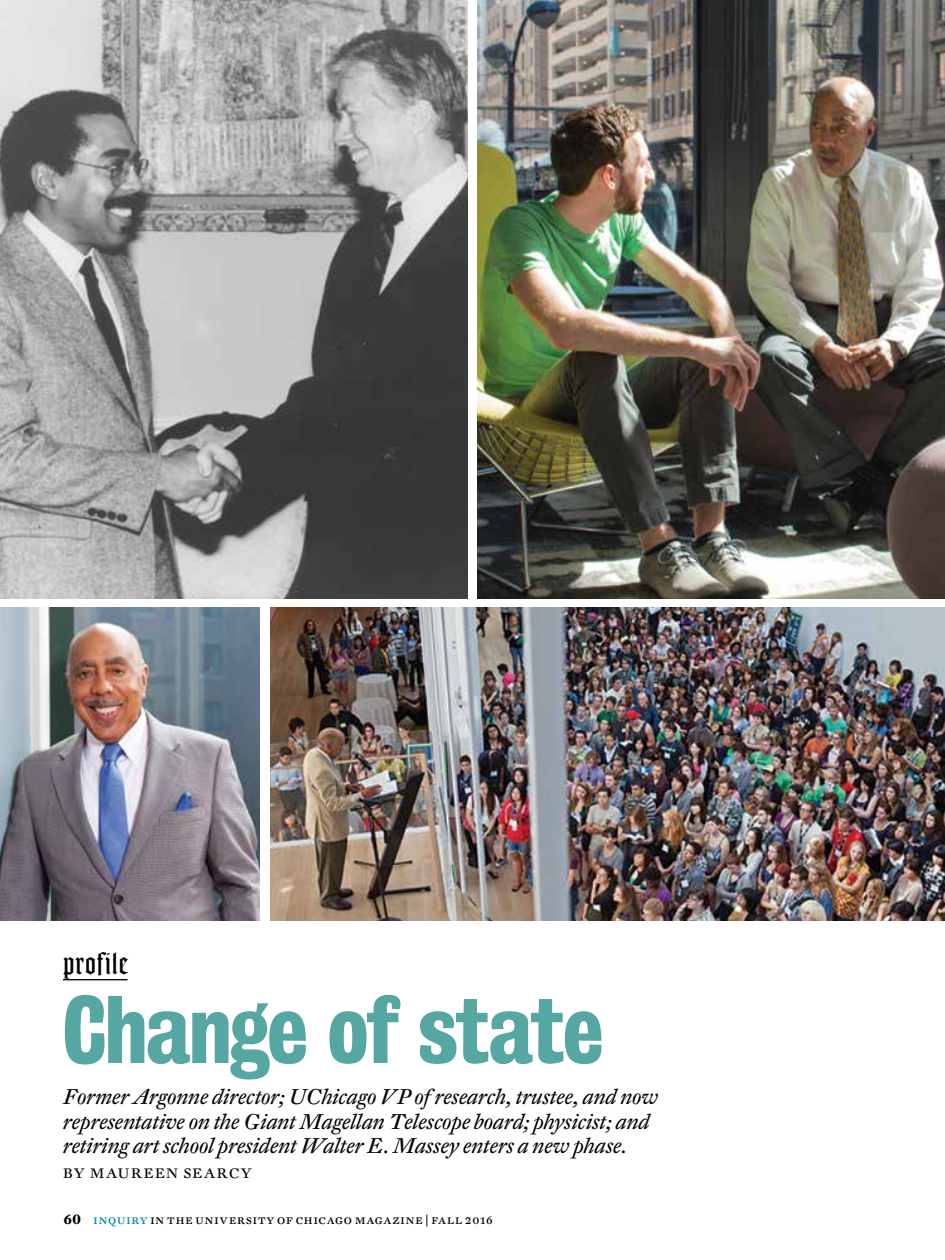
<style>
.page{position:relative;width:945px;height:1260px;background:#fff}
.page>*{position:absolute;margin:0;border:0;box-sizing:border-box;transform-origin:0 0}
.t1{font:87.5px "Bureau Grotesque Three Seven";letter-spacing:-.02em;color:#56a6a2}
.t2{font:29.75px "Goudy Text MT Lombardic Capitals";letter-spacing:.025em;color:#000}
.t3{font:italic 21px/24.5px "DTL Fleischmann UCHST Med";letter-spacing:-.005em;color:#000}
.t4{font:13.47px "DTL Fleischmann UCHT Caps";letter-spacing:.105em;color:#000}
.t5{font:13.12px "DTL Fleischmann UCHT Caps";letter-spacing:.03em;color:#000}
.s1{font-family:"DTL Fleischmann UCHT";font-weight:700}
.s2{color:#0085aa}
</style>
<div class="page">
<img style="left:0;top:608px;width:260px;height:312px">
<hr style="left:63px;top:979px;width:65px;height:1px;background:#000">
<img style="left:478px;top:0;width:467px;height:598px">
<img style="left:270px;top:608px;width:675px;height:312px">
<img style="left:0;top:0;width:467px;height:599px">
<h2 class="t2" style="left:63px;top:948px;width:67px">profile</h2>
<h1 class="t1" style="left:63px;top:979px;width:542px">Change of state</h1>
<p class="t3" style="left:63px;top:1085px;width:597px">Former Argonne director; UChicago VP of research, trustee, and now representative on the Giant Magellan Telescope board; physicist; and retiring art school president Walter E. Massey enters a new phase.</p>
<p class="t4" style="left:63px;top:1164px;width:190px">BY MAUREEN SEARCY</p>
<p class="t5" style="left:63px;top:1211px;width:431px"><span class="s1">60</span> <span class="s2">inquiry</span> in the university of chicago magazine | fall 2016</p>
</div>
